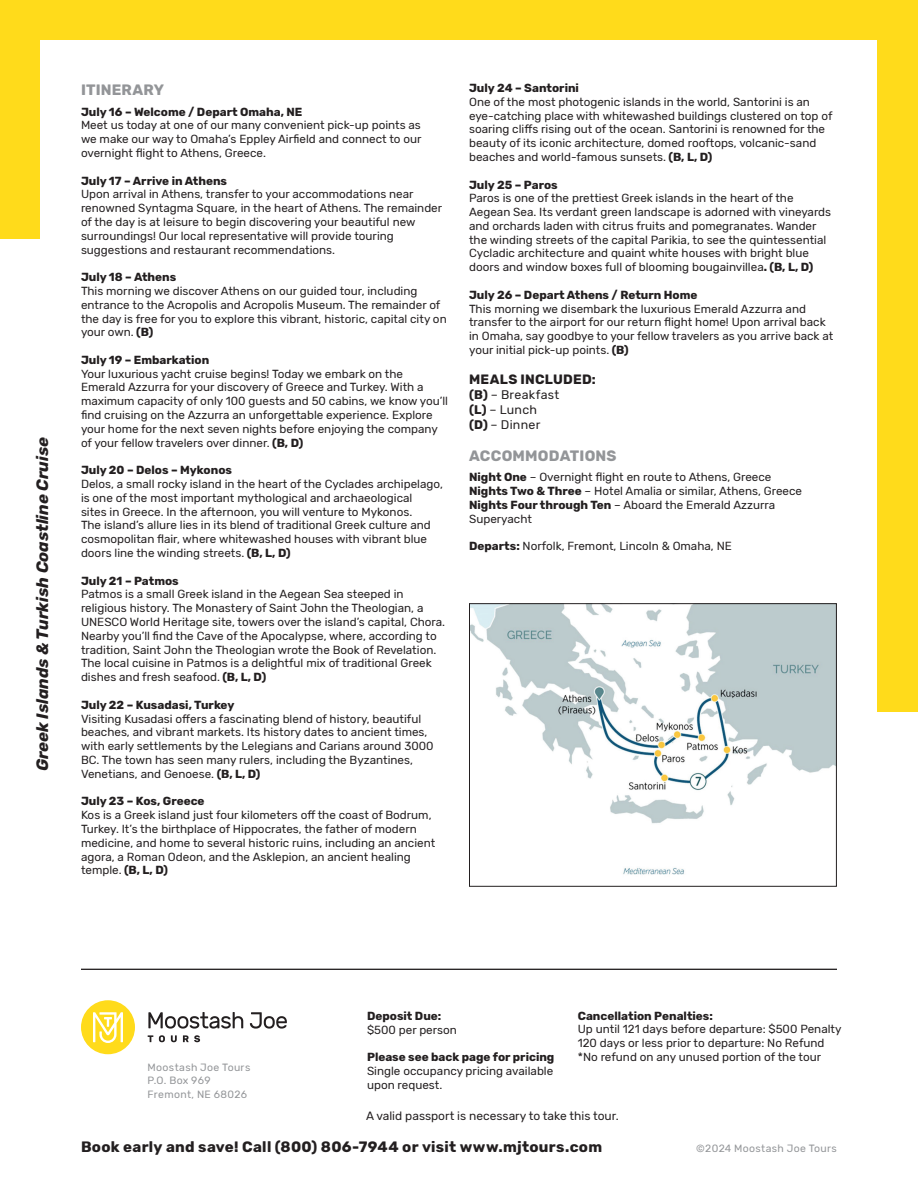
<style>
.page{position:relative;width:918px;height:1188px;background:#fff}
.page>*{position:absolute;margin:0;border:0;box-sizing:border-box;transform-origin:0 0}
.t1{font:italic 700 16.5px "Rubik";color:#231f20}
.t2{font:700 15px "Rubik";letter-spacing:.02em;color:#231f20}
.t3{font:700 15px "Rubik";letter-spacing:.01em;color:#939598}
.t4{font:700 13.5px "Rubik";letter-spacing:.015em;color:#231f20}
.t5{font:12.45px/15px "Rubik";letter-spacing:.02em;color:#231f20}
.t6{font:12px "Rubik";color:#231f20}
.t7{font:11.7px/13.8px "Rubik";color:#231f20}
.t8{font:700 11.7px "Rubik";color:#231f20}
.t9{font:10.5px/13.5px "Rubik";letter-spacing:.03em;color:#939598}
.s1{font-weight:700}
</style>
<div class="page">
<div style="left:0;top:0;width:918px;height:238px;background:#ffdb1b"></div>
<div style="left:40px;top:40px;width:838px;height:1067px;background:#fff"></div>
<div style="left:878px;top:0;width:40px;height:711px;background:#ffdb1b"></div>
<hr style="left:81px;top:969px;width:756px;height:1px;background:#231f20">
<svg style="left:148px;top:1012px;width:95px;height:17px"></svg>
<svg style="left:250px;top:1012px;width:37px;height:17px"></svg>
<svg style="left:148px;top:1035px;width:5px;height:7px"></svg>
<svg style="left:159px;top:1035px;width:6px;height:7px"></svg>
<svg style="left:171px;top:1035px;width:6px;height:7px"></svg>
<svg style="left:183px;top:1035px;width:17px;height:7px"></svg>
<div style="left:81px;top:1000px;width:54px;height:54px;background:#ffdb1b;border-radius:50%"></div>
<svg style="left:93px;top:1012px;width:30px;height:31px"></svg>
<img style="left:471px;top:605px;width:364px;height:270px">
<div style="left:469px;top:603px;width:368px;height:284px;border:1px solid #231f20"></div>
<h1 class="t1" style="left:33px;top:771px;width:335px;rotate:-90deg">Greek Islands &amp; Turkish Coastline Cruise</h1>
<p class="t3" style="left:81px;top:81px;width:85px">ITINERARY</p>
<p class="t8" style="left:81px;top:105px;width:223px">July 16 – Welcome / Depart Omaha, NE</p>
<p class="t7" style="left:81px;top:119px;width:342px;text-align:justify">Meet us today at one of our many convenient pick-up points as we make our way to Omaha’s Eppley Airfield and connect to our overnight flight to Athens, Greece.</p>
<p class="t8" style="left:81px;top:174px;width:148px">July 17 – Arrive in Athens</p>
<p class="t7" style="left:81px;top:188px;width:363px">Upon arrival in Athens, transfer to your accommodations near renowned Syntagma Square, in the heart of Athens. The remainder of the day is at leisure to begin discovering your beautiful new surroundings! Our local representative will provide touring suggestions and restaurant recommendations.</p>
<p class="t8" style="left:81px;top:270px;width:97px">July 18 – Athens</p>
<p class="t7" style="left:81px;top:284px;width:367px">This morning we discover Athens on our guided tour, including entrance to the Acropolis and Acropolis Museum. The remainder of the day is free for you to explore this vibrant, historic, capital city on your own. <span class="s1">(B)</span></p>
<p class="t8" style="left:81px;top:353px;width:130px">July 19 – Embarkation</p>
<p class="t7" style="left:81px;top:367px;width:369px">Your luxurious yacht cruise begins! Today we embark on the Emerald Azzurra for your discovery of Greece and Turkey. With a maximum capacity of only 100 guests and 50 cabins, we know you’ll find cruising on the Azzurra an unforgettable experience. Explore your home for the next seven nights before enjoying the company of your fellow travelers over dinner. <span class="s1">(B, D)</span></p>
<p class="t8" style="left:81px;top:463px;width:153px">July 20 – Delos – Mykonos</p>
<p class="t7" style="left:81px;top:477px;width:363px">Delos, a small rocky island in the heart of the Cyclades archipelago, is one of the most important mythological and archaeological<br>sites in Greece. In the afternoon, you will venture to Mykonos.<br>The island’s allure lies in its blend of traditional Greek culture and cosmopolitan flair, where whitewashed houses with vibrant blue doors line the winding streets. <span class="s1">(B, L, D)</span></p>
<p class="t8" style="left:81px;top:574px;width:99px">July 21 – Patmos</p>
<p class="t7" style="left:81px;top:588px;width:366px">Patmos is a small Greek island in the Aegean Sea steeped in religious history. The Monastery of Saint John the Theologian, a UNESCO World Heritage site, towers over the island’s capital, Chora.<br>Nearby you’ll find the Cave of the Apocalypse, where, according to tradition, Saint John the Theologian wrote the Book of Revelation.<br>The local cuisine in Patmos is a delightful mix of traditional Greek dishes and fresh seafood. <span class="s1">(B, L, D)</span></p>
<p class="t8" style="left:81px;top:698px;width:155px">July 22 – Kusadasi, Turkey</p>
<p class="t7" style="left:81px;top:712px;width:354px">Visiting Kusadasi offers a fascinating blend of history, beautiful beaches, and vibrant markets. Its history dates to ancient times, with early settlements by the Lelegians and Carians around 3000<br>BC. The town has seen many rulers, including the Byzantines, Venetians, and Genoese. <span class="s1">(B, L, D)</span></p>
<p class="t8" style="left:81px;top:794px;width:125px">July 23 – Kos, Greece</p>
<p class="t7" style="left:81px;top:809px;width:356px">Kos is a Greek island just four kilometers off the coast of Bodrum, Turkey. It’s the birthplace of Hippocrates, the father of modern medicine, and home to several historic ruins, including an ancient agora, a Roman Odeon, and the Asklepion, an ancient healing temple. <span class="s1">(B, L, D)</span></p>
<p class="t8" style="left:469px;top:81px;width:111px">July 24 – Santorini</p>
<p class="t7" style="left:469px;top:95px;width:365px">One of the most photogenic islands in the world, Santorini is an eye-catching place with whitewashed buildings clustered on top of soaring cliffs rising out of the ocean. Santorini is renowned for the beauty of its iconic architecture, domed rooftops, volcanic-sand beaches and world-famous sunsets. <span class="s1">(B, L, D)</span></p>
<p class="t8" style="left:469px;top:178px;width:90px">July 25 – Paros</p>
<p class="t7" style="left:469px;top:192px;width:364px">Paros is one of the prettiest Greek islands in the heart of the Aegean Sea. Its verdant green landscape is adorned with vineyards and orchards laden with citrus fruits and pomegranates. Wander the winding streets of the capital Parikia, to see the quintessential Cycladic architecture and quaint white houses with bright blue doors and window boxes full of blooming bougainvillea<span class="s1">. (B, L, D)</span></p>
<p class="t8" style="left:469px;top:288px;width:230px">July 26 – Depart Athens / Return Home</p>
<p class="t7" style="left:469px;top:302px;width:366px">This morning we disembark the luxurious Emerald Azzurra and transfer to the airport for our return flight home! Upon arrival back in Omaha, say goodbye to your fellow travelers as you arrive back at your initial pick-up points. <span class="s1">(B)</span></p>
<p class="t4" style="left:469px;top:372px;width:128px">MEALS INCLUDED:</p>
<p class="t5" style="left:469px;top:388px;width:92px"><span class="s1">(B)</span> – Breakfast <span class="s1">(L)</span> – Lunch<br><span class="s1">(D)</span> – Dinner</p>
<p class="t3" style="left:469px;top:447px;width:149px">ACCOMMODATIONS</p>
<p class="t7" style="left:469px;top:471px;width:334px"><span class="s1">Night One</span> – Overnight flight en route to Athens, Greece <span class="s1">Nights Two &amp; Three</span> – Hotel Amalia or similar, Athens, Greece <span class="s1">Nights Four through Ten</span> – Aboard the Emerald Azzurra Superyacht</p>
<p class="t7" style="left:469px;top:540px;width:264px"><span class="s1">Departs:</span> Norfolk, Fremont, Lincoln &amp; Omaha, NE</p>
<p class="t9" style="left:148px;top:1061px;width:104px">Moostash Joe Tours<br>P.O. Box 969<br>Fremont, NE 68026</p>
<p class="t8" style="left:367px;top:1009px;width:76px">Deposit Due:</p>
<p class="t7" style="left:367px;top:1023px;width:91px">$500 per person</p>
<p class="t8" style="left:367px;top:1051px;width:189px">Please see back page for pricing</p>
<p class="t7" style="left:367px;top:1065px;width:188px">Single occupancy pricing available upon request.</p>
<p class="t8" style="left:578px;top:1009px;width:137px">Cancellation Penalties:</p>
<p class="t7" style="left:578px;top:1023px;width:265px">Up until 121 days before departure: $500 Penalty<br>120 days or less prior to departure: No Refund *No refund on any unused portion of the tour</p>
<p class="t6" style="left:366px;top:1109px;width:254px">A valid passport is necessary to take this tour.</p>
<p class="t2" style="left:81px;top:1138px;width:523px">Book early and save! Call (800) 806-7944 or visit www.mjtours.com</p>
<p class="t9" style="left:696px;top:1142px;width:142px">©2024 Moostash Joe Tours</p>
</div>
